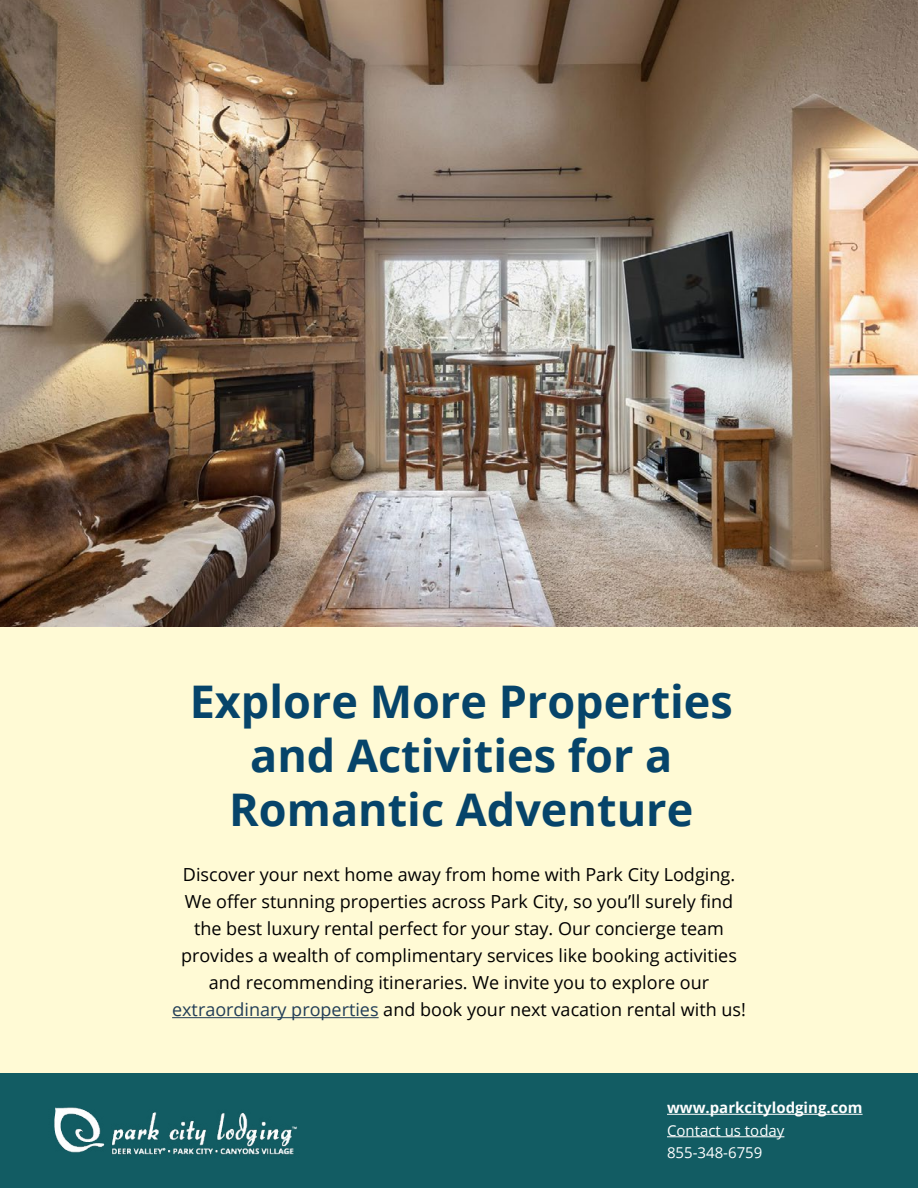
<style>
.page{position:relative;width:918px;height:1188px;background:#fff}
.page>*{position:absolute;margin:0;border:0;box-sizing:border-box;transform-origin:0 0}
.t1{font:700 45px/54px "Open Sans";color:#06446a;text-align:center}
.t2{font:18px/27px "Open Sans";color:#000;text-align:center}
.t3{font:15px/22.5px "Open Sans";color:#fff}
.t4{font:700 15px "Open Sans";color:#fff}
.s1{color:#213d57}
</style>
<div class="page">
<div style="left:0;top:0;width:918px;height:1102px;background:#fffad5"></div>
<div style="left:0;top:1073px;width:918px;height:115px;background:#125c63"></div>
<hr style="left:667px;top:1114px;width:196px;height:1px;background:#fff">
<hr style="left:667px;top:1136px;width:117px;height:1px;background:#fff">
<hr style="left:172px;top:1017px;width:207px;height:1px;background:#213d57">
<img style="left:54px;top:1107px;width:243px;height:48px">
<img style="left:0;top:0;width:918px;height:626px">
<h1 class="t1" style="left:190px;top:674px;width:545px">Explore More Properties and Activities for a<br>Romantic Adventure</h1>
<p class="t2" style="left:172px;top:861px;width:575px">Discover your next home away from home with Park City Lodging.<br>We offer stunning properties across Park City, so you’ll surely find the best luxury rental perfect for your stay. Our concierge team provides a wealth of complimentary services like booking activities and recommending itineraries. We invite you to explore our <span class="s1">extraordinary properties</span> and book your next vacation rental with us!</p>
<p class="t4" style="left:667px;top:1097px;width:197px">www.parkcitylodging.com</p>
<p class="t3" style="left:667px;top:1119px;width:119px">Contact us today<br>855-348-6759</p>
</div>
